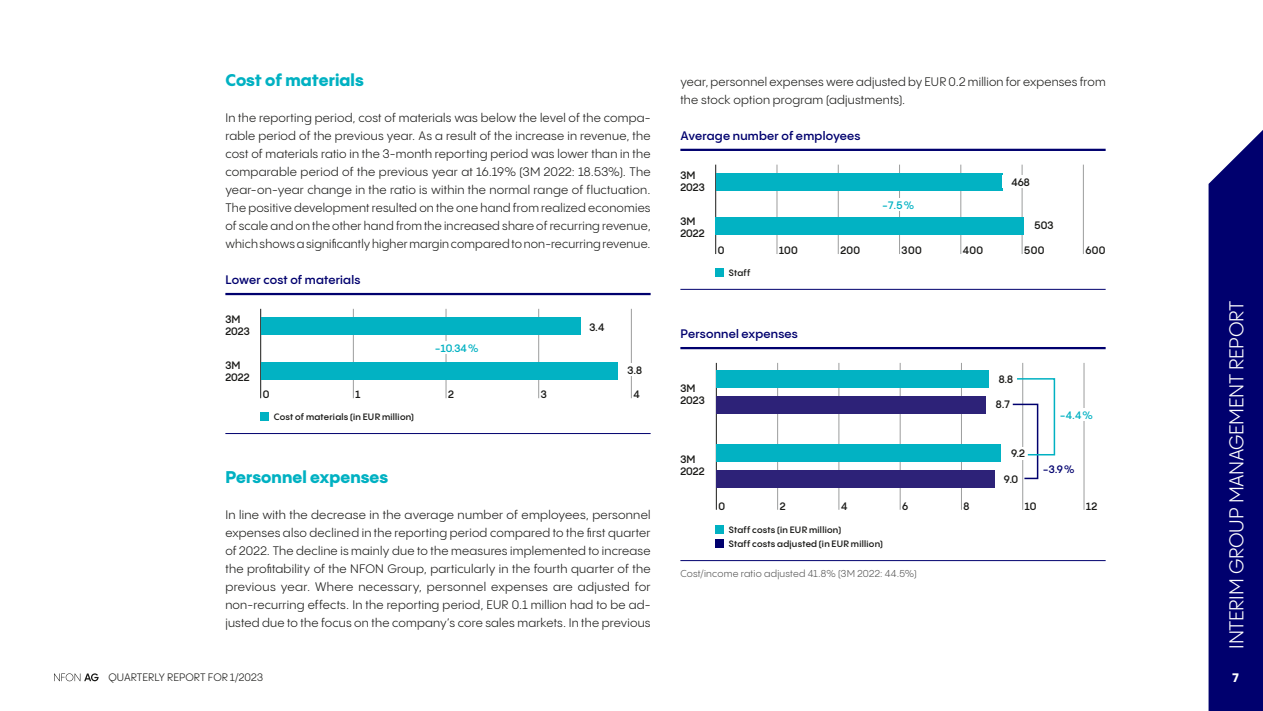
<style>
.page{position:relative;width:1263px;height:711px;background:#fff}
.page>*{position:absolute;margin:0;border:0;box-sizing:border-box;transform-origin:0 0}
.t1{font:19.5px "PP Pangram Sans";letter-spacing:-.015em;color:#fff}
.t2{font:800 16.5px "PP Pangram Sans";letter-spacing:.005em;color:#00b1c2}
.t3{font:12px/18px "PP Pangram Sans";letter-spacing:.015em;color:#1a1a18;text-align:justify}
.t4{font:600 12px "PP Pangram Sans";letter-spacing:.015em;color:#00006e}
.t5{font:800 12px "PP Pangram Sans";color:#fff}
.t6{font:600 10.5px/12px "PP Pangram Sans";color:#1a1a18}
.t7{font:10.5px "PP Pangram Sans";letter-spacing:.005em;color:#1a1a18}
.t8{font:600 10.5px "PP Pangram Sans";color:#00b1c2}
.t9{font:600 10.5px "PP Pangram Sans";color:#00006e}
.t10{font:9.75px "PP Pangram Sans";letter-spacing:.025em;color:#565656}
.t11{font:9.45px "Myriad Pro";color:#1d1d1b;scale:1.4 1}
.t12{font:600 9px "PP Pangram Sans";letter-spacing:.03em;color:#1a1a18}
.s1{font-family:"PP Pangram Sans";font-weight:600;font-size:10.5px;color:#1a1a18}
</style>
<div class="page">
<hr style="left:225px;top:293px;width:426px;height:2px;background:#00006e">
<hr style="left:680px;top:149px;width:426px;height:2px;background:#00006e">
<hr style="left:680px;top:347px;width:426px;height:2px;background:#00006e">
<hr style="left:260px;top:308px;width:1px;height:90px;background:#1a1a18">
<hr style="left:353px;top:308px;width:1px;height:90px;background:#9c9d9d">
<hr style="left:446px;top:308px;width:1px;height:90px;background:#9c9d9d">
<hr style="left:538px;top:308px;width:1px;height:90px;background:#9c9d9d">
<hr style="left:631px;top:308px;width:1px;height:90px;background:#9c9d9d">
<div style="left:261px;top:317px;width:319px;height:17px;background:#02b2c3"></div>
<div style="left:261px;top:362px;width:357px;height:17px;background:#02b2c3"></div>
<hr style="left:225px;top:433px;width:426px;height:1px;background:#00006e">
<div style="left:260px;top:412px;width:9px;height:9px;background:#00b1c2"></div>
<div style="left:618px;top:363px;width:24px;height:13px;background:#fff"></div>
<div style="left:426px;top:341px;width:53px;height:13px;background:#fff"></div>
<hr style="left:715px;top:164px;width:1px;height:90px;background:#1a1a18">
<hr style="left:777px;top:164px;width:1px;height:90px;background:#9c9d9d">
<hr style="left:838px;top:164px;width:1px;height:90px;background:#9c9d9d">
<hr style="left:899px;top:164px;width:1px;height:90px;background:#9c9d9d">
<hr style="left:960px;top:164px;width:1px;height:90px;background:#9c9d9d">
<hr style="left:1022px;top:164px;width:1px;height:90px;background:#9c9d9d">
<hr style="left:1083px;top:164px;width:1px;height:90px;background:#9c9d9d">
<div style="left:716px;top:218px;width:308px;height:17px;background:#02b2c3"></div>
<div style="left:716px;top:173px;width:286px;height:17px;background:#02b2c3"></div>
<hr style="left:680px;top:289px;width:426px;height:1px;background:#00006e">
<div style="left:715px;top:268px;width:9px;height:9px;background:#00b1c2"></div>
<div style="left:1002px;top:175px;width:28px;height:13px;background:#fff"></div>
<div style="left:873px;top:198px;width:41px;height:13px;background:#fff"></div>
<hr style="left:716px;top:362px;width:1px;height:147px;background:#1a1a18">
<hr style="left:777px;top:362px;width:1px;height:147px;background:#9c9d9d">
<hr style="left:839px;top:362px;width:1px;height:147px;background:#9c9d9d">
<hr style="left:900px;top:362px;width:1px;height:147px;background:#9c9d9d">
<hr style="left:961px;top:362px;width:1px;height:147px;background:#9c9d9d">
<hr style="left:1022px;top:362px;width:1px;height:147px;background:#9c9d9d">
<hr style="left:1084px;top:362px;width:1px;height:147px;background:#9c9d9d">
<div style="left:717px;top:396px;width:269px;height:17px;background:#2d2278"></div>
<div style="left:717px;top:370px;width:272px;height:17px;background:#02b2c3"></div>
<div style="left:717px;top:470px;width:278px;height:17px;background:#2d2278"></div>
<div style="left:717px;top:444px;width:284px;height:17px;background:#02b2c3"></div>
<hr style="left:680px;top:560px;width:426px;height:1px;background:#00006e">
<div style="left:715px;top:539px;width:9px;height:8px;background:#00006e"></div>
<div style="left:715px;top:524px;width:9px;height:9px;background:#00b1c2"></div>
<svg style="left:1012px;top:377px;width:44px;height:102px"></svg>
<div style="left:1060px;top:408px;width:33px;height:13px;background:#fff"></div>
<div style="left:1042px;top:462px;width:33px;height:12px;background:#fff"></div>
<div style="left:1208px;top:130px;width:55px;height:580px;background:#00006e"></div>
<svg style="left:54px;top:673px;width:45px;height:7px"></svg>
<h2 class="t2" style="left:225px;top:69px;width:140px">Cost of materials</h2>
<p class="t3" style="left:225px;top:109px;width:427px">In the reporting period, cost of materials was below the level of the compa&shy;rable period of the previous year. As a result of the increase in revenue, the cost of materials ratio in the 3-month reporting period was lower than in the comparable period of the previous year at 16.19% (3M 2022: 18.53%). The year-on-year change in the ratio is within the normal range of fluctuation.<br>The positive development resulted on the one hand from realized economies of scale and on the other hand from the increased share of recurring revenue, which shows a significantly higher margin compared to non-recurring revenue.</p>
<p class="t4" style="left:225px;top:272px;width:137px">Lower cost of materials</p>
<p class="t6" style="left:225px;top:313px;width:26px">3M<br>2023</p>
<p class="t6" style="left:225px;top:359px;width:26px">3M<br>2022</p>
<p class="t8" style="left:435px;top:341px;width:45px">−10.34%</p>
<p class="t6" style="left:589px;top:320px;width:17px">3.4</p>
<p class="t6" style="left:627px;top:363px;width:16px">3.8</p>
<p class="t6" style="left:263px;top:388px;width:8px">0</p>
<p class="t6" style="left:355px;top:388px;width:6px">1</p>
<p class="t6" style="left:448px;top:388px;width:7px">2</p>
<p class="t6" style="left:541px;top:388px;width:7px">3</p>
<p class="t11" style="left:631px;top:389px;width:8px">4<span class="s1">4</span></p>
<p class="t12" style="left:274px;top:411px;width:142px">Cost of materials (in EUR million)</p>
<h2 class="t2" style="left:225px;top:465px;width:164px">Personnel expenses</h2>
<p class="t3" style="left:225px;top:505px;width:427px">In line with the decrease in the average number of employees, personnel expenses also declined in the reporting period compared to the first quarter of 2022. The decline is mainly due to the measures implemented to increase the profitability of the NFON Group, particularly in the fourth quarter of the previous year. Where necessary, personnel expenses are adjusted for non-recurring effects. In the reporting period, EUR 0.1 million had to be ad&shy;justed due to the focus on the company’s core sales markets. In the previous</p>
<p class="t7" style="left:108px;top:670px;width:156px">QUARTERLY REPORT FOR 1/2023</p>
<p class="t3" style="left:680px;top:73px;width:427px">year, personnel expenses were adjusted by EUR 0.2 million for expenses from the stock option program (adjustments).</p>
<p class="t4" style="left:680px;top:128px;width:182px">Average number of employees</p>
<p class="t6" style="left:680px;top:169px;width:26px">3M<br>2023</p>
<p class="t6" style="left:680px;top:215px;width:26px">3M<br>2022</p>
<p class="t8" style="left:882px;top:198px;width:33px">−7.5%</p>
<p class="t6" style="left:1011px;top:175px;width:20px">468</p>
<p class="t6" style="left:1034px;top:219px;width:20px">503</p>
<p class="t6" style="left:718px;top:244px;width:8px">0</p>
<p class="t6" style="left:779px;top:244px;width:20px">100</p>
<p class="t6" style="left:840px;top:244px;width:21px">200</p>
<p class="t6" style="left:902px;top:244px;width:22px">300</p>
<p class="t6" style="left:963px;top:244px;width:22px">400</p>
<p class="t6" style="left:1024px;top:244px;width:22px">500</p>
<p class="t6" style="left:1085px;top:244px;width:22px">600</p>
<p class="t11" style="left:1086px;top:245px;width:6px">0</p>
<p class="t12" style="left:729px;top:267px;width:23px">Staff</p>
<p class="t4" style="left:680px;top:326px;width:119px">Personnel expenses</p>
<p class="t6" style="left:680px;top:382px;width:26px">3M<br>2023</p>
<p class="t6" style="left:680px;top:452px;width:26px">3M<br>2022</p>
<p class="t6" style="left:999px;top:373px;width:16px">8.8</p>
<p class="t6" style="left:996px;top:398px;width:16px">8.7</p>
<p class="t6" style="left:1011px;top:447px;width:16px">9.2</p>
<p class="t6" style="left:1004px;top:473px;width:16px">9.0</p>
<p class="t8" style="left:1060px;top:408px;width:35px">−4.4%</p>
<p class="t9" style="left:1043px;top:462px;width:33px">−3.9%</p>
<p class="t6" style="left:718px;top:499px;width:8px">0</p>
<p class="t6" style="left:780px;top:499px;width:7px">2</p>
<p class="t6" style="left:841px;top:499px;width:8px">4</p>
<p class="t6" style="left:902px;top:499px;width:8px">6</p>
<p class="t6" style="left:963px;top:499px;width:7px">8</p>
<p class="t6" style="left:1025px;top:499px;width:13px">10</p>
<p class="t6" style="left:1086px;top:499px;width:13px">12</p>
<p class="t12" style="left:729px;top:523px;width:114px">Staff costs (in EUR million)</p>
<p class="t12" style="left:729px;top:538px;width:156px">Staff costs adjusted (in EUR million)</p>
<p class="t10" style="left:680px;top:567px;width:238px">Cost/income ratio adjusted 41.8% (3M 2022: 44.5%)</p>
<h1 class="t1" style="left:1224px;top:648px;width:347px;rotate:-90deg">Interim Group Management Report</h1>
<p class="t5" style="left:1232px;top:669px;width:8px">7</p>
</div>
